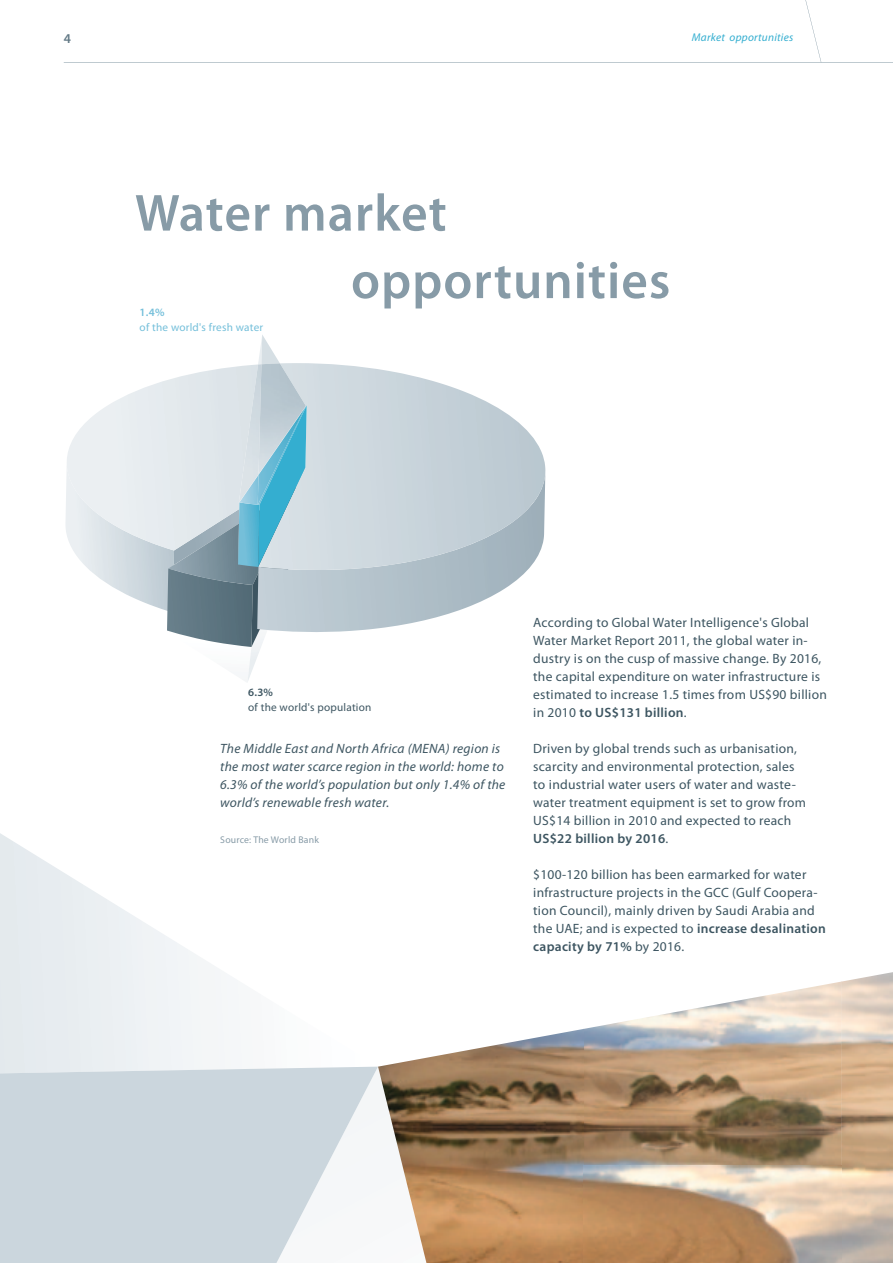
<style>
.page{position:relative;width:893px;height:1263px;background:#fff}
.page>*{position:absolute;margin:0;border:0;box-sizing:border-box;transform-origin:0 0}
.t1{font:600 52.5px/67.5px "Myriad Pro";letter-spacing:.02em;color:#879ba7}
.t2{font:13.5px/18px "Myriad Pro";letter-spacing:.02em;color:#3d5561}
.t3{font:italic 13.5px/18px "Myriad Pro";letter-spacing:.02em;color:#3d5561}
.t4{font:600 13.5px "Myriad Pro";color:#627985}
.t5{font:11.25px/15px "Myriad Pro";letter-spacing:.02em;color:#3d5561}
.t6{font:11.25px/15px "Myriad Pro";letter-spacing:.02em;color:#74bfda}
.t7{font:italic 11.25px "Myriad Pro";letter-spacing:.02em;color:#34aed0}
.t8{font:9.75px "Myriad Pro";letter-spacing:.02em;color:#879ba7}
.s1{font-weight:600}
</style>
<div class="page">
<svg style="left:0;top:833px;width:225px;height:233px"></svg>
<svg style="left:0;top:1066px;width:378px;height:197px;background:#d0dae0"></svg>
<img style="left:583px;top:981px;width:258px;height:282px">
<img style="left:841px;top:972px;width:52px;height:291px">
<img style="left:378px;top:1029px;width:206px;height:234px">
<img style="left:378px;top:1067px;width:48px;height:196px">
<svg style="left:307px;top:471px;width:238px;height:161px"></svg>
<svg style="left:306px;top:363px;width:217px;height:208px;background:#cbd6dc"></svg>
<svg style="left:258px;top:346px;width:3px;height:18px"></svg>
<img style="left:239px;top:364px;width:20px;height:41px">
<svg style="left:65px;top:405px;width:242px;height:277px"></svg>
<img style="left:258px;top:408px;width:47px;height:97px">
<img style="left:261px;top:335px;width:19px;height:28px">
<img style="left:259px;top:363px;width:47px;height:111px">
<svg style="left:64px;top:61px;width:829px;height:2px;fill:#bfcad0"></svg>
<svg style="left:802px;top:0;width:19px;height:62px"></svg>
<p class="t4" style="left:64px;top:30px;width:9px">4</p>
<p class="t7" style="left:692px;top:31px;width:103px">Market opportunities</p>
<p class="t1" style="left:351px;top:178px;width:321px;text-indent:-216px">Water market opportunities</p>
<p class="t6" style="left:140px;top:304px;width:125px"><span class="s1">1.4%<br></span>of the world's fresh water</p>
<p class="t5" style="left:248px;top:684px;width:125px"><span class="s1">6.3%<br></span>of the world's population</p>
<p class="t3" style="left:220px;top:739px;width:287px">The Middle East and North Africa (MENA) region is the most water scarce region in the world: home to 6.3% of the world’s population but only 1.4% of the world’s renewable fresh water.</p>
<p class="t8" style="left:220px;top:834px;width:100px">Source: The World Bank</p>
<p class="t2" style="left:533px;top:613px;width:295px">According to Global Water Intelligence's Global Water Market Report 2011, the global water in&shy;dustry is on the cusp of massive change. By 2016, the capital expenditure on water infrastructure is estimated to increase 1.5 times from US$90 billion in 2010 <span class="s1">to US$131 billion</span>.</p>
<p class="t2" style="left:533px;top:739px;width:274px">Driven by global trends such as urbanisation, scarcity and environmental protection, sales to industrial water users of water and waste&shy;water treatment equipment is set to grow from US$14 billion in 2010 and expected to reach <span class="s1">US$22 billion by 2016</span>.</p>
<p class="t2" style="left:533px;top:865px;width:294px">$100-120 billion has been earmarked for water infrastructure projects in the GCC (Gulf Coopera&shy;tion Council), mainly driven by Saudi Arabia and the UAE; and is expected to <span class="s1">increase desalination capacity by 71%</span> by 2016.</p>
</div>
